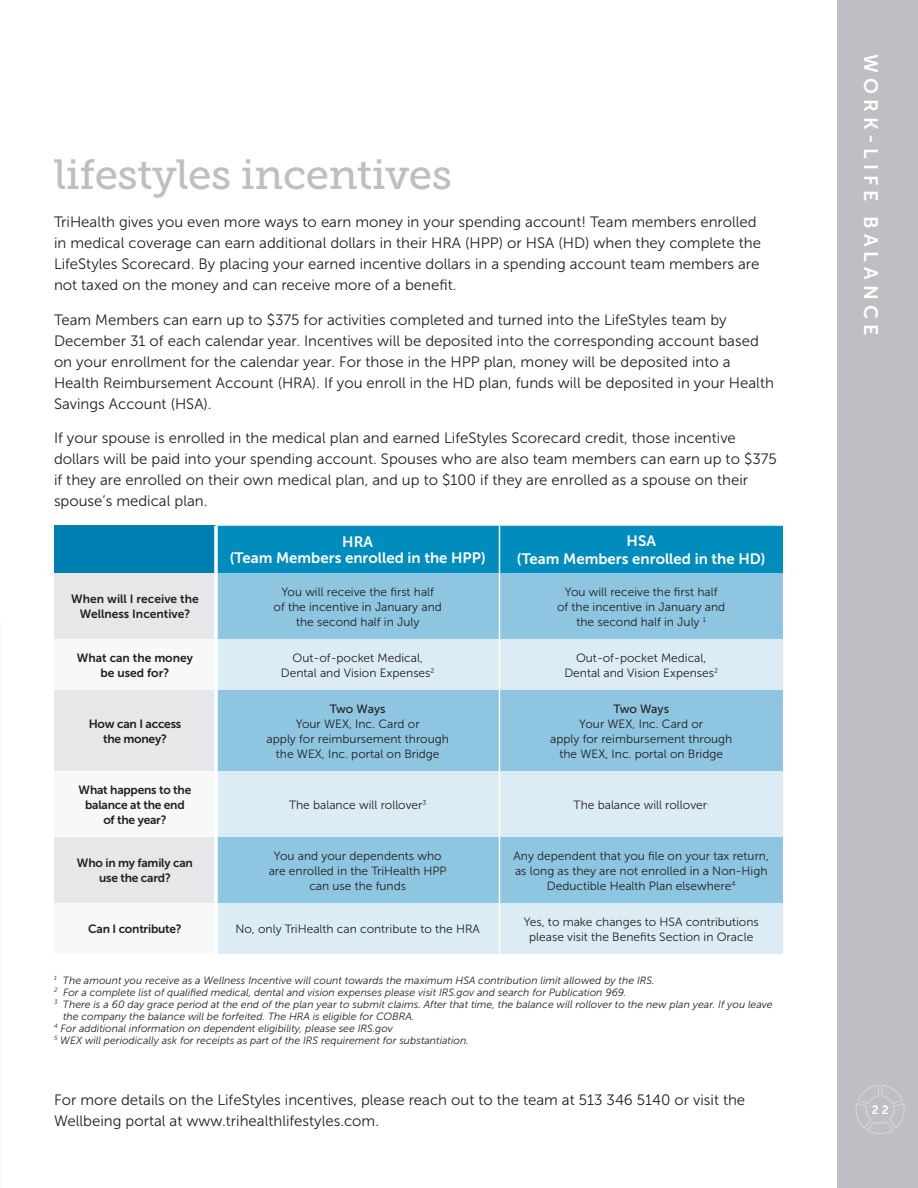
<style>
.page{position:relative;width:918px;height:1188px;background:#fff}
.page>*{position:absolute;margin:0;border:0;box-sizing:border-box;transform-origin:0 0}
.t1{font:42px "Museo Slab 500";letter-spacing:-.01em;color:#bebfc2}
.t2{font:19.5px "Museo Sans 700";letter-spacing:.26em;color:#fff}
.Body_10_14{font:15px/21px "Museo Sans 300";color:#231f20}
.t3{font:15px "Museo Sans 700";color:#fff}
.t4{font:12px/15px "Museo Sans 300";color:#231f20;text-align:center}
.t5{font:12px/15px "Museo Sans 700";letter-spacing:-.02em;color:#231f20;text-align:center}
.t6{font:12px/15px "Museo Sans 700";color:#231f20;text-align:center}
.t7{font:12px "Museo Sans 700";color:#fff}
.t8{font:italic 10.5px/12px "Museo Sans 300";color:#231f20}
.s1{font-family:"Museo Sans 500"}
</style>
<div class="page">
<div style="left:837px;top:0;width:81px;height:1188px;background:#bebfc2"></div>
<svg style="left:856px;top:1085px;width:49px;height:49px"></svg>
<div style="left:54px;top:526px;width:162px;height:47px;background:#007fb2"></div>
<div style="left:218px;top:526px;width:565px;height:47px;background:#008dbd"></div>
<div style="left:54px;top:573px;width:160px;height:66px;background:#e6e7e9"></div>
<div style="left:218px;top:573px;width:565px;height:66px;background:#8ec5e0"></div>
<svg style="left:54px;top:690px;width:160px;height:213px;fill:#e6e7e9"></svg>
<svg style="left:218px;top:639px;width:565px;height:315px;background:#b7d9eb"></svg>
<svg style="left:214px;top:526px;width:4px;height:47px"></svg>
<hr style="left:499px;top:526px;width:1px;height:47px;background:#fff">
<hr style="left:499px;top:573px;width:1px;height:66px;background:#fff">
<hr style="left:499px;top:639px;width:1px;height:51px;background:#fff">
<hr style="left:499px;top:690px;width:1px;height:81px;background:#fff">
<hr style="left:499px;top:771px;width:1px;height:66px;background:#fff">
<hr style="left:499px;top:837px;width:1px;height:66px;background:#fff">
<hr style="left:499px;top:903px;width:1px;height:51px;background:#fff">
<h1 class="t1" style="left:54px;top:151px;width:399px">lifestyles incentives</h1>
<p class="Body_10_14" style="left:54px;top:212px;width:709px">TriHealth gives you even more ways to earn money in your spending account! Team members enrolled in medical coverage can earn additional dollars in their HRA (HPP) or HSA (HD) when they complete the LifeStyles Scorecard. By placing your earned incentive dollars in a spending account team members are not taxed on the money and can receive more of a benefit.</p>
<p class="Body_10_14" style="left:54px;top:309px;width:721px">Team Members can earn up to $375 for activities completed and turned into the LifeStyles team by December 31 of each calendar year. Incentives will be deposited into the corresponding account based on your enrollment for the calendar year. For those in the HPP plan, money will be deposited into a Health Reimbursement Account (HRA). If you enroll in the HD plan, funds will be deposited in your Health Savings Account (HSA).</p>
<p class="Body_10_14" style="left:54px;top:428px;width:725px">If your spouse is enrolled in the medical plan and earned LifeStyles Scorecard credit, those incentive dollars will be paid into your spending account. Spouses who are also team members can earn up to $375 if they are enrolled on their own medical plan, and up to $100 if they are enrolled as a spouse on their spouse’s medical plan.</p>
<p class="t3" style="left:342px;top:533px;width:32px">HRA</p>
<p class="t3" style="left:230px;top:550px;width:257px">(Team Members enrolled in the HPP)</p>
<p class="t3" style="left:627px;top:532px;width:31px">HSA</p>
<p class="t3" style="left:517px;top:550px;width:250px">(Team Members enrolled in the HD)</p>
<p class="t6" style="left:71px;top:591px;width:129px">When will I receive the<br>Wellness Incentive?</p>
<p class="t4" style="left:274px;top:584px;width:170px">You will receive the first half<br>of the incentive in January and the second half in July</p>
<p class="t4" style="left:557px;top:584px;width:170px">You will receive the first half<br>of the incentive in January and the second half in July <sup>1</sup></p>
<p class="t6" style="left:77px;top:650px;width:118px">What can the money be used for?</p>
<p class="t4" style="left:281px;top:650px;width:155px">Out-of-pocket Medical,<br>Dental and Vision Expenses<sup>2</sup></p>
<p class="t4" style="left:564px;top:650px;width:155px">Out-of-pocket Medical,<br>Dental and Vision Expenses<sup>2</sup></p>
<p class="t5" style="left:89px;top:716px;width:94px">How can I access the money?</p>
<p class="t5" style="left:79px;top:782px;width:114px">What happens to the balance at the end of the year?</p>
<p class="t4" style="left:296px;top:701px;width:125px"><span class="s1">Two Ways<br></span>Your WEX, Inc. Card or</p>
<p class="t4" style="left:267px;top:731px;width:184px">apply for reimbursement through the WEX, Inc. portal on Bridge</p>
<p class="t4" style="left:579px;top:701px;width:125px"><span class="s1">Two Ways<br></span>Your WEX, Inc. Card or</p>
<p class="t4" style="left:550px;top:731px;width:184px">apply for reimbursement through the WEX, Inc. portal on Bridge</p>
<p class="t4" style="left:289px;top:797px;width:139px">The balance will rollover<sup>3</sup></p>
<p class="t4" style="left:574px;top:797px;width:137px">The balance will rollover<sup>.</sup></p>
<p class="t5" style="left:77px;top:855px;width:118px">Who in my family can use the card?</p>
<p class="t4" style="left:269px;top:848px;width:180px">You and your dependents who are enrolled in the TriHealth HPP can use the funds</p>
<p class="t4" style="left:513px;top:848px;width:257px">Any dependent that you file on your tax return, as long as they are not enrolled in a Non-High<br>Deductible Health Plan elsewhere<sup>4</sup></p>
<p class="t5" style="left:88px;top:921px;width:95px">Can I contribute?</p>
<p class="t4" style="left:235px;top:921px;width:246px">No, only TriHealth can contribute to the HRA</p>
<p class="t4" style="left:524px;top:914px;width:237px">Yes, to make changes to HSA contributions please visit the Benefits Section in Oracle</p>
<p class="t8" style="left:54px;top:974px;width:602px"><sup>1</sup> The amount you receive as a Wellness Incentive will count towards the maximum HSA contribution limit allowed by the IRS.</p>
<p class="t8" style="left:54px;top:986px;width:574px"><sup>2</sup> For a complete list of qualified medical, dental and vision expenses please visit IRS.gov and search for Publication 969.</p>
<p class="t8" style="left:63px;top:998px;width:711px;text-indent:-9px"><sup>3</sup> There is a 60 day grace period at the end of the plan year to submit claims. After that time, the balance will rollover to the new plan year. If you leave the company the balance will be forfeited. The HRA is eligible for COBRA.</p>
<p class="t8" style="left:54px;top:1022px;width:340px"><sup>4</sup> For additional information on dependent eligibility, please see IRS.gov</p>
<p class="t8" style="left:54px;top:1034px;width:416px"><sup>5</sup> WEX will periodically ask for receipts as part of the IRS requirement for substantiation.</p>
<p class="Body_10_14" style="left:54px;top:1090px;width:693px">For more details on the LifeStyles incentives, please reach out to the team at 513 346 5140 or visit the<br>Wellbeing portal at www.trihealthlifestyles.com.</p>
<p class="t2" style="left:882px;top:54px;width:282px;rotate:90deg">WORK-LIFE BALANCE</p>
<p class="t7" style="left:872px;top:1103px;width:19px">2 2</p>
</div>
